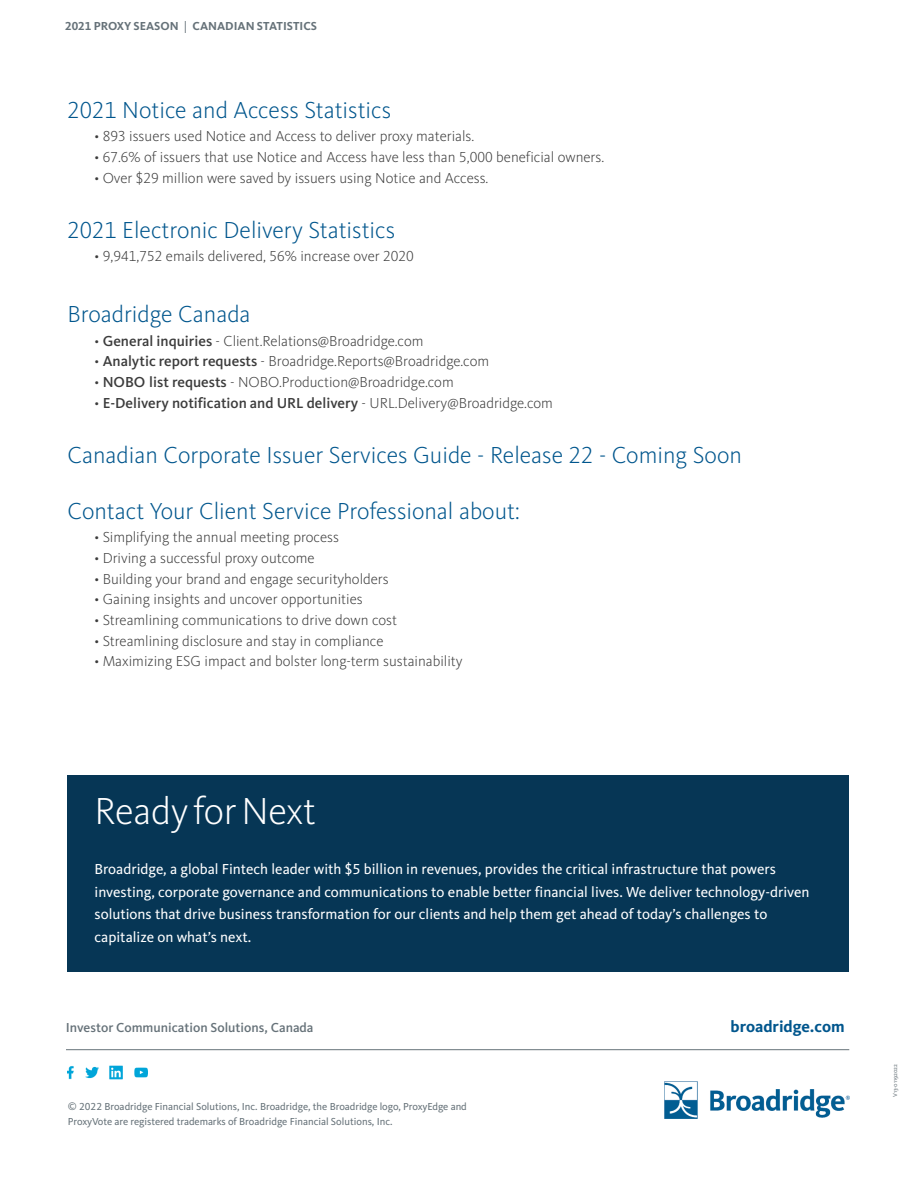
<style>
.page{position:relative;width:918px;height:1188px;background:#fff}
.page>*{position:absolute;margin:0;border:0;box-sizing:border-box;transform-origin:0 0}
.t1{font:300 39px "Kievit Offc";letter-spacing:-.005em;color:#fff}
.t2{font:300 24px "Kievit Offc";color:#00568d}
.t3{font:700 16.5px "Kievit Offc";color:#00568d}
.t4{font:300 15px "Kievit Offc";color:#3c3c3c}
.t5{font:15px/22.5px "Kievit Offc";color:#fff}
.t6{font:500 15px "Kievit Offc";color:#3c3c3c}
.t7{font:500 13.5px "Kievit Offc";color:#667279}
.t8{font:700 12px "Kievit Offc";color:#667279}
.t9{font:10.5px/15px "Kievit Offc";color:#667279}
.t10{font:6px "Kievit Pro";color:#667279}
.s1{font-weight:400}
.s2{font-weight:500}
.s3{font-weight:300}
</style>
<div class="page">
<img style="left:68px;top:1065px;width:79px;height:15px">
<hr style="left:66px;top:1049px;width:783px;height:1px;background:#667279">
<img style="left:664px;top:1081px;width:185px;height:38px">
<div style="left:68px;top:776px;width:781px;height:196px;background:#063655"></div>
<p class="t8" style="left:65px;top:19px;width:253px">2021 PROXY SEASON <span class="s1">|</span> CANADIAN STATISTICS</p>
<h2 class="t2" style="left:68px;top:96px;width:325px">2021 Notice and Access Statistics</h2>
<p class="t4" style="left:94px;top:128px;width:381px">• 893 issuers used Notice and Access to deliver proxy materials.</p>
<p class="t4" style="left:94px;top:149px;width:511px">• 67.6% of issuers that use Notice and Access have less than 5,000 beneficial owners.</p>
<p class="t4" style="left:95px;top:169px;width:395px">• Over $29 million were saved by issuers using Notice and Access.</p>
<h2 class="t2" style="left:68px;top:217px;width:329px">2021 Electronic Delivery Statistics</h2>
<p class="t4" style="left:94px;top:248px;width:321px">• 9,941,752 emails delivered, 56% increase over 2020</p>
<h2 class="t2" style="left:68px;top:301px;width:185px">Broadridge Canada</h2>
<p class="t4" style="left:94px;top:332px;width:331px">• <span class="s2">General inquiries</span> - Client.Relations@Broadridge.com</p>
<p class="t4" style="left:95px;top:353px;width:396px">• <span class="s2">Analytic report requests</span> - Broadridge.Reports@Broadridge.com</p>
<p class="t4" style="left:95px;top:374px;width:361px">• <span class="s2">NOBO list requests</span> - NOBO.Production@Broadridge.com</p>
<p class="t6" style="left:95px;top:394px;width:460px"><span class="s3">•</span> E-Delivery notification and urL delivery <span class="s3">- URL.Delivery@Broadridge.com</span></p>
<h2 class="t2" style="left:68px;top:442px;width:676px">Canadian Corporate Issuer Services Guide - Release 22 - Coming Soon</h2>
<h2 class="t2" style="left:67px;top:498px;width:454px">Contact Your Client Service Professional about:</h2>
<p class="t4" style="left:94px;top:529px;width:246px">• Simplifying the annual meeting process</p>
<p class="t4" style="left:94px;top:550px;width:222px">• Driving a successful proxy outcome</p>
<p class="t4" style="left:94px;top:570px;width:296px">• Building your brand and engage securityholders</p>
<p class="t4" style="left:94px;top:591px;width:270px">• Gaining insights and uncover opportunities</p>
<p class="t4" style="left:94px;top:612px;width:304px">• Streamlining communications to drive down cost</p>
<p class="t4" style="left:94px;top:632px;width:291px">• Streamlining disclosure and stay in compliance</p>
<p class="t4" style="left:94px;top:653px;width:370px">• Maximizing ESG impact and bolster long-term sustainability</p>
<h1 class="t1" style="left:94px;top:790px;width:223px">Ready forNext</h1>
<p class="t5" style="left:94px;top:858px;width:717px">Broadridge, a global Fintech leader with $5 billion in revenues, provides the critical infrastructure that powers investing, corporate governance and communications to enable better financial lives. We deliver technology-driven solutions that drive business transformation for our clients and help them get ahead of today’s challenges to capitalize on what’s next.</p>
<p class="t7" style="left:66px;top:1020px;width:249px">Investor Communication Solutions, Canada</p>
<p class="t3" style="left:731px;top:1017px;width:116px">broadridge.com</p>
<p class="t9" style="left:68px;top:1099px;width:400px">© 2022 Broadridge Financial Solutions, Inc. Broadridge, the Broadridge logo, ProxyEdge and<br>ProxyVote are registered trademarks of Broadridge Financial Solutions, Inc.</p>
<p class="t10" style="left:893px;top:1097px;width:34px;rotate:-90deg">V13-01192022</p>
</div>
